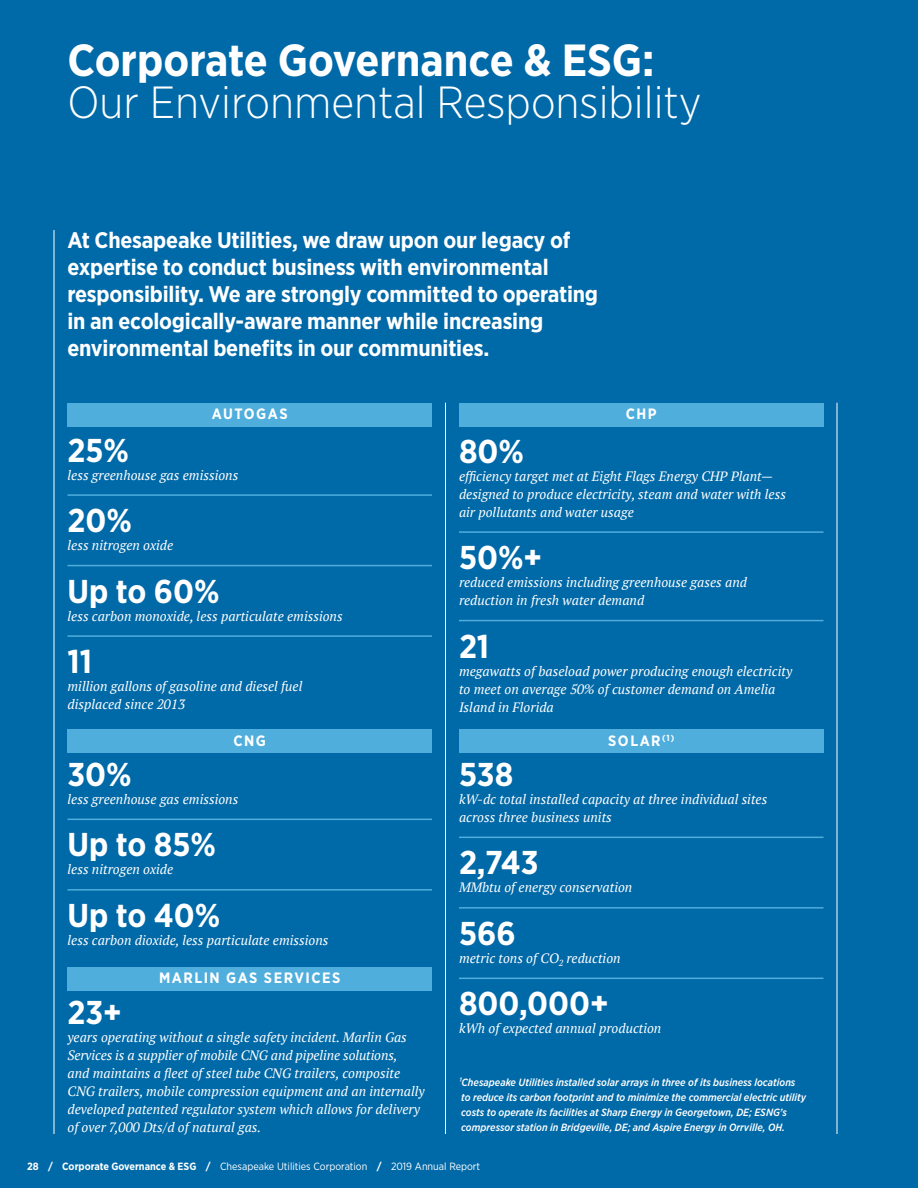
<style>
.page{position:relative;width:918px;height:1188px;background:#0069a8}
.page>*{position:absolute;margin:0;border:0;box-sizing:border-box;transform-origin:0 0}
.t1{font:300 45px "Gotham Narrow";color:#fff}
.t2{font:700 45px "Gotham Narrow";color:#fff}
.t3{font:700 33px "Gotham Narrow";color:#fff}
.t4{font:700 22.5px/27px "Gotham Narrow";letter-spacing:-.01em;color:#fff}
.t5{font:700 15px "Gotham Narrow";letter-spacing:.1em;color:#fff}
.t6{font:italic 13.5px/18px "PT Serif";color:#fff}
.t7{font:italic 500 10.5px/15px "Gotham Narrow";color:#fff}
.t8{font:10.5px "Gotham Narrow";color:#fff}
.s1{font-weight:700}
</style>
<div class="page">
<hr style="left:68px;top:494px;width:364px;height:2px;background:#50aedd">
<hr style="left:68px;top:565px;width:364px;height:1px;background:#50aedd">
<hr style="left:68px;top:635px;width:364px;height:2px;background:#50aedd">
<hr style="left:68px;top:819px;width:364px;height:1px;background:#50aedd">
<hr style="left:68px;top:889px;width:364px;height:2px;background:#50aedd">
<hr style="left:459px;top:531px;width:365px;height:2px;background:#50aedd">
<hr style="left:459px;top:620px;width:365px;height:1px;background:#50aedd">
<hr style="left:459px;top:837px;width:365px;height:1px;background:#50aedd">
<hr style="left:459px;top:907px;width:365px;height:2px;background:#50aedd">
<hr style="left:459px;top:978px;width:365px;height:1px;background:#50aedd">
<div style="left:68px;top:403px;width:364px;height:24px;background:#50aedd"></div>
<div style="left:459px;top:403px;width:365px;height:24px;background:#50aedd"></div>
<div style="left:459px;top:729px;width:365px;height:24px;background:#50aedd"></div>
<div style="left:68px;top:729px;width:364px;height:24px;background:#50aedd"></div>
<div style="left:68px;top:967px;width:364px;height:24px;background:#50aedd"></div>
<hr style="left:837px;top:403px;width:1px;height:731px;background:#fff">
<hr style="left:445px;top:403px;width:1px;height:731px;background:#fff">
<hr style="left:54px;top:230px;width:1px;height:904px;background:#fff">
<h1 class="t2" style="left:68px;top:32px;width:589px">Corporate Governance &amp; ESG:</h1>
<h1 class="t1" style="left:68px;top:75px;width:636px">Our Environmental Responsibility</h1>
<p class="t4" style="left:68px;top:226px;width:532px">At Chesapeake Utilities, we draw upon our legacy of expertise to conduct business with environmental responsibility. We are strongly committed to operating in an ecologically-aware manner while increasing environmental benefits in our communities.</p>
<p class="t5" style="left:212px;top:404px;width:77px">AUTOGAS</p>
<p class="t5" style="left:626px;top:404px;width:32px">CHP</p>
<h2 class="t3" style="left:68px;top:429px;width:63px">25%</h2>
<p class="t6" style="left:68px;top:466px;width:172px">less greenhouse gas emissions</p>
<h2 class="t3" style="left:68px;top:499px;width:66px">20%</h2>
<p class="t6" style="left:68px;top:536px;width:107px">less nitrogen oxide</p>
<h2 class="t3" style="left:68px;top:570px;width:154px">Up to 60%</h2>
<p class="t6" style="left:68px;top:607px;width:277px">less carbon monoxide, less particulate emissions</p>
<h2 class="t3" style="left:68px;top:640px;width:26px">11</h2>
<p class="t6" style="left:68px;top:677px;width:237px">million gallons of gasoline and diesel fuel displaced since 2013</p>
<p class="t5" style="left:233px;top:731px;width:34px">CNG</p>
<h2 class="t3" style="left:68px;top:753px;width:66px">30%</h2>
<p class="t6" style="left:68px;top:790px;width:172px">less greenhouse gas emissions</p>
<h2 class="t3" style="left:68px;top:824px;width:150px">Up to 85%</h2>
<p class="t6" style="left:68px;top:861px;width:107px">less nitrogen oxide</p>
<h2 class="t3" style="left:68px;top:894px;width:154px">Up to 40%</h2>
<p class="t6" style="left:68px;top:931px;width:263px">less carbon dioxide, less particulate emissions</p>
<p class="t5" style="left:159px;top:968px;width:183px">MARLIN GAS SERVICES</p>
<h2 class="t3" style="left:68px;top:992px;width:56px">23+</h2>
<p class="t6" style="left:68px;top:1028px;width:359px">years operating without a single safety incident. Marlin Gas Services is a supplier of mobile CNG and pipeline solutions,<br>and maintains a fleet of steel tube CNG trailers, composite CNG trailers, mobile compression equipment and an internally developed patented regulator system which allows for delivery of over 7,000 Dts/d of natural gas.</p>
<h2 class="t3" style="left:459px;top:430px;width:67px">80%</h2>
<p class="t6" style="left:459px;top:467px;width:329px">efficiency target met at Eight Flags Energy CHP Plant— designed to produce electricity, steam and water with less air pollutants and water usage</p>
<h2 class="t3" style="left:459px;top:536px;width:85px">50%+</h2>
<p class="t6" style="left:459px;top:573px;width:290px">reduced emissions including greenhouse gases and reduction in fresh water demand</p>
<h2 class="t3" style="left:459px;top:625px;width:32px">21</h2>
<p class="t6" style="left:459px;top:662px;width:335px">megawatts of baseload power producing enough electricity to meet on average 50% of customer demand on Amelia<br>Island in Florida</p>
<p class="t5" style="left:608px;top:731px;width:67px">SOLAR<sup>(1)</sup></p>
<h2 class="t3" style="left:459px;top:753px;width:56px">538</h2>
<p class="t6" style="left:459px;top:790px;width:310px">kW-dc total installed capacity at three individual sites across three business units</p>
<h2 class="t3" style="left:459px;top:842px;width:81px">2,743</h2>
<p class="t6" style="left:459px;top:879px;width:175px">MMbtu of energy conservation</p>
<h2 class="t3" style="left:459px;top:912px;width:58px">566</h2>
<p class="t6" style="left:459px;top:949px;width:163px">metric tons of CO<sub>2</sub> reduction</p>
<h2 class="t3" style="left:459px;top:983px;width:151px">800,000+</h2>
<p class="t6" style="left:459px;top:1020px;width:204px">kWh of expected annual production</p>
<p class="t7" style="left:459px;top:1074px;width:349px">¹Chesapeake Utilities installed solar arrays in three of its business locations to reduce its carbon footprint and to minimize the commercial electric utility costs to operate its facilities at Sharp Energy in Georgetown, DE; ESNG’s compressor station in Bridgeville, DE; and Aspire Energy in Orrville, OH.</p>
<p class="t8" style="left:27px;top:1159px;width:455px"><span class="s1">28 / Corporate Governance &amp; ESG /</span> Chesapeake Utilities Corporation <span class="s1">/</span> 2019 Annual Report</p>
</div>
